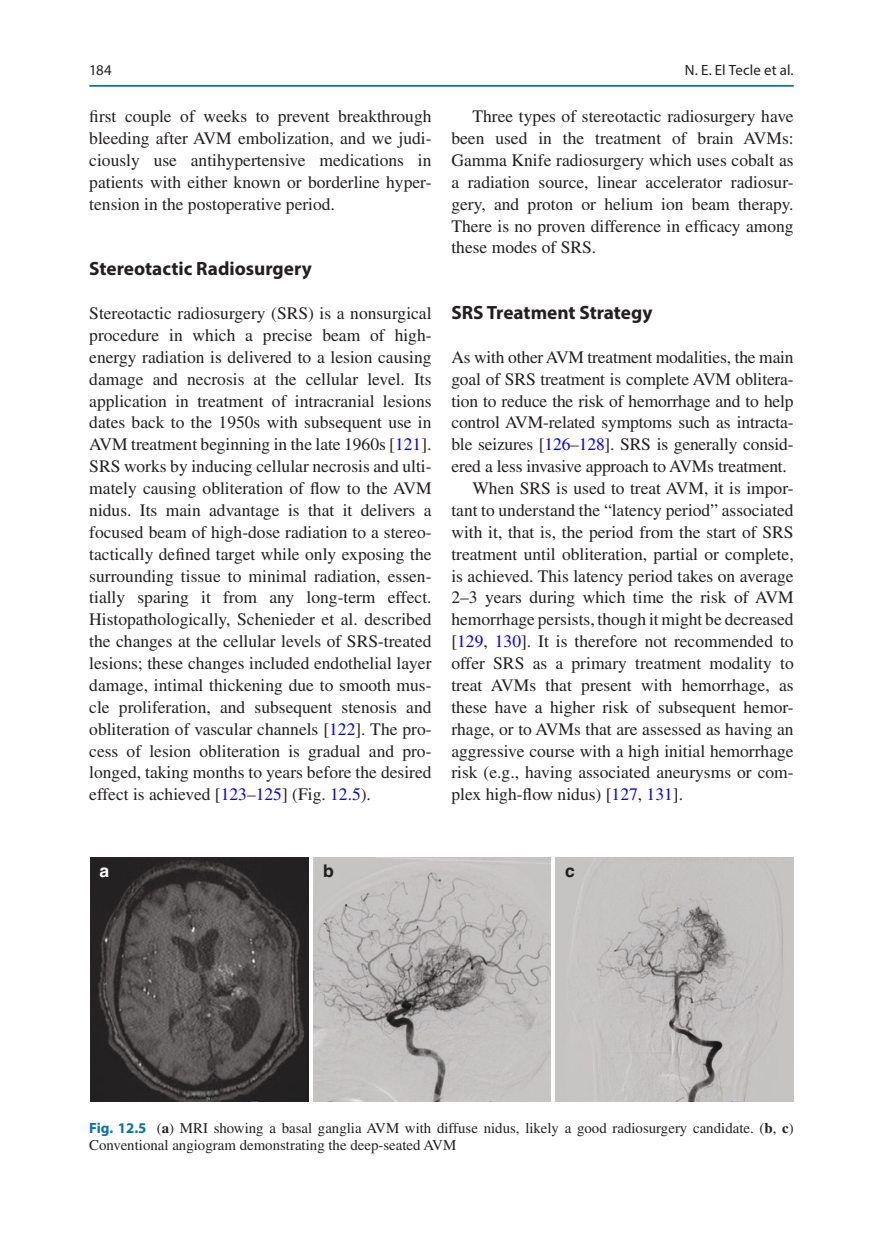
<style>
.page{position:relative;width:883px;height:1260px;background:#fff}
.page>*{position:absolute;margin:0;border:0;box-sizing:border-box;transform-origin:0 0}
.t1{font:700 19.25px "Myriad Pro";color:#231f20}
.t2{font:17.5px/21.9px "Times LT Std";color:#231f20;text-align:justify}
.t3{font:700 17.5px "Helvetica";color:#1d1e1f}
.t4{font:700 17.5px "Helvetica";color:#fff}
.t5{font:14.88px/17.5px "Times LT Std";color:#231f20}
.t6{font:14.88px "Myriad Pro Regular 2";letter-spacing:.005em;color:#231f20}
.t7{font:14.88px "Myriad Pro";color:#231f20}
.s1{color:#00f}
.s2{font-family:"Myriad Pro";font-weight:700;color:#0073bc}
.s3{font-weight:700}
</style>
<div class="page">
<img style="left:314px;top:857px;width:237px;height:244px">
<img style="left:90px;top:857px;width:219px;height:244px">
<img style="left:556px;top:857px;width:237px;height:244px">
<hr style="left:89px;top:85px;width:705px;height:2px;background:#0073bc">
<p class="t7" style="left:89px;top:61px;width:24px">184</p>
<p class="t2" style="left:89px;top:105px;width:344px">first couple of weeks to prevent breakthrough bleeding after AVM embolization, and we judi&shy;ciously use antihypertensive medications in patients with either known or borderline hyper&shy;tension in the postoperative period.</p>
<p class="t1" style="left:89px;top:256px;width:224px">Stereotactic Radiosurgery</p>
<p class="t2" style="left:89px;top:302px;width:344px">Stereotactic radiosurgery (SRS) is a nonsurgical procedure in which a precise beam of high&shy;energy radiation is delivered to a lesion causing damage and necrosis at the cellular level. Its application in treatment of intracranial lesions dates back to the 1950s with subsequent use in AVM treatment beginning in the late 1960s [<span class="s1">121</span>].<br>SRS works by inducing cellular necrosis and ulti&shy;mately causing obliteration of flow to the AVM nidus. Its main advantage is that it delivers a focused beam of high-dose radiation to a stereo&shy;tactically defined target while only exposing the surrounding tissue to minimal radiation, essen&shy;tially sparing it from any long-term effect.<br>Histopathologically, Schenieder et al. described the changes at the cellular levels of SRS-treated lesions; these changes included endothelial layer damage, intimal thickening due to smooth mus&shy;cle proliferation, and subsequent stenosis and obliteration of vascular channels [<span class="s1">122</span>]. The pro&shy;cess of lesion obliteration is gradual and pro&shy;longed, taking months to years before the desired effect is achieved [<span class="s1">123</span>–<span class="s1">125</span>] (Fig. <span class="s1">12.5</span>).</p>
<p class="t6" style="left:685px;top:61px;width:110px">N. E. El Tecle et al.</p>
<p class="t2" style="left:451px;top:105px;width:344px;text-indent:21px">Three types of stereotactic radiosurgery have been used in the treatment of brain AVMs:<br>Gamma Knife radiosurgery which uses cobalt as a radiation source, linear accelerator radiosur&shy;gery, and proton or helium ion beam therapy.<br>There is no proven difference in efficacy among these modes of SRS.</p>
<p class="t1" style="left:451px;top:300px;width:203px">SRS Treatment Strategy</p>
<p class="t2" style="left:451px;top:346px;width:344px">As with other AVM treatment modalities, the main</p>
<p class="t2" style="left:451px;top:368px;width:344px">goal of SRS treatment is complete AVM oblitera-</p>
<p class="t2" style="left:451px;top:390px;width:344px">tion to reduce the risk of hemorrhage and to help</p>
<p class="t2" style="left:451px;top:412px;width:344px">control AVM-related symptoms such as intracta-</p>
<p class="t2" style="left:451px;top:433px;width:344px">ble seizures [<span class="s1">126</span>–<span class="s1">128</span>]. SRS is generally consid-</p>
<p class="t2" style="left:451px;top:455px;width:337px">ered a less invasive approach to AVMs treatment.</p>
<p class="t2" style="left:472px;top:477px;width:323px">When SRS is used to treat AVM, it is impor-</p>
<p class="t2" style="left:451px;top:499px;width:344px">tant to understand the “latency period” associated</p>
<p class="t2" style="left:451px;top:521px;width:344px">with it, that is, the period from the start of SRS</p>
<p class="t2" style="left:451px;top:543px;width:344px">treatment until obliteration, partial or complete,</p>
<p class="t2" style="left:451px;top:565px;width:344px">is achieved. This latency period takes on average</p>
<p class="t2" style="left:451px;top:587px;width:344px">2–3 years during which time the risk of AVM</p>
<p class="t2" style="left:451px;top:608px;width:344px">hemorrhage persists, though it might be decreased</p>
<p class="t2" style="left:451px;top:630px;width:344px">[<span class="s1">129</span>, <span class="s1">130</span>]. It is therefore not recommended to</p>
<p class="t2" style="left:451px;top:652px;width:344px">offer SRS as a primary treatment modality to</p>
<p class="t2" style="left:451px;top:674px;width:344px">treat AVMs that present with hemorrhage, as</p>
<p class="t2" style="left:451px;top:696px;width:344px">these have a higher risk of subsequent hemor-</p>
<p class="t2" style="left:451px;top:718px;width:344px">rhage, or to AVMs that are assessed as having an</p>
<p class="t2" style="left:451px;top:740px;width:344px">aggressive course with a high initial hemorrhage</p>
<p class="t2" style="left:451px;top:762px;width:344px">risk (e.g., having associated aneurysms or com-</p>
<p class="t2" style="left:451px;top:783px;width:233px">plex high-flow nidus) [<span class="s1">127</span>, <span class="s1">131</span>].</p>
<p class="t4" style="left:99px;top:856px;width:11px">a</p>
<p class="t3" style="left:323px;top:856px;width:12px">b</p>
<p class="t3" style="left:565px;top:856px;width:11px">c</p>
<p class="t5" style="left:89px;top:1119px;width:706px"><span class="s2">Fig. 12.5</span> (<span class="s3">a</span>) MRI showing a basal ganglia AVM with diffuse nidus, likely a good radiosurgery candidate. (<span class="s3">b</span>, <span class="s3">c</span>)<br>Conventional angiogram demonstrating the deep-seated AVM</p>
</div>
